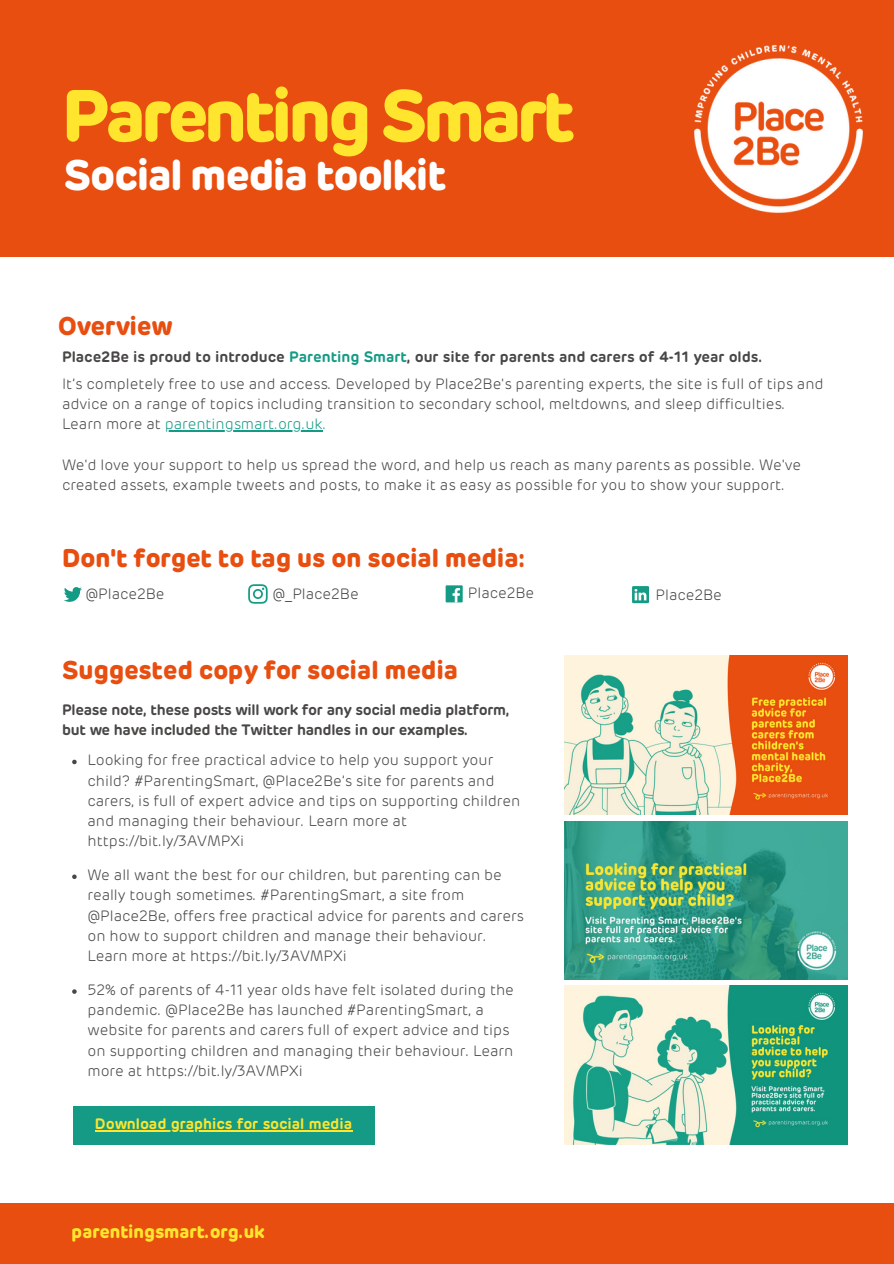
<style>
.page{position:relative;width:894px;height:1264px;background:#fff}
.page>*{position:absolute;margin:0;border:0;box-sizing:border-box;transform-origin:0 0}
.t1{font:700 72.6px "Rubrik";letter-spacing:-.055em;color:#ffe52e}
.t2{font:700 42.3px "Rubrik";letter-spacing:-.025em;color:#fff}
.t3{font:700 25.5px "Rubrik";color:#e84e0f}
.t4{font:700 18px "Rubrik";color:#ffe52e}
.t5{font:300 15px/20.2px "Rubrik";color:#484746}
.t6{font:600 15px/20.2px "Rubrik";letter-spacing:-.015em;color:#484746}
.t7{font:600 15px "Rubrik";color:#ffe52e}
.s1{color:#159b85}
</style>
<div class="page">
<div style="left:0;top:1203px;width:893px;height:60px;background:#e84e0f"></div>
<div style="left:0;top:0;width:893px;height:257px;background:#e84e0f"></div>
<img style="left:694px;top:45px;width:169px;height:168px">
<svg style="left:248px;top:584px;width:19px;height:19px"></svg>
<svg style="left:64px;top:587px;width:18px;height:14px"></svg>
<div style="left:445px;top:585px;width:17px;height:17px;background:#159b85"></div>
<svg style="left:452px;top:588px;width:8px;height:14px"></svg>
<svg style="left:632px;top:586px;width:17px;height:17px"></svg>
<div style="left:73px;top:1106px;width:301px;height:38px;background:#159b85"></div>
<hr style="left:95px;top:1130px;width:257px;height:1px;background:#ffe52e">
<img style="left:564px;top:656px;width:282px;height:158px">
<img style="left:564px;top:821px;width:282px;height:158px">
<img style="left:564px;top:985px;width:282px;height:159px">
<svg style="left:72px;top:759px;width:5px;height:5px"></svg>
<svg style="left:72px;top:874px;width:5px;height:5px"></svg>
<svg style="left:72px;top:989px;width:5px;height:4px"></svg>
<hr style="left:165px;top:430px;width:157px;height:1px;background:#159b85">
<p class="t1" style="left:62px;top:84px;width:513px">Parenting Smart</p>
<p class="t2" style="left:64px;top:157px;width:383px">Social media toolkit</p>
<p class="t3" style="left:58px;top:315px;width:116px">Overview</p>
<p class="t6" style="left:62px;top:347px;width:701px">Place2Be is proud to introduce <span class="s1">Parenting Smart</span>, our site for parents and carers of 4-11 year olds.</p>
<p class="t5" style="left:62px;top:374px;width:762px">It’s completely free to use and access. Developed by Place2Be's parenting experts, the site is full of tips and advice on a range of topics including transition to secondary school, meltdowns, and sleep difficulties.<br>Learn more at <span class="s1">parentingsmart.org.uk.</span></p>
<p class="t5" style="left:62px;top:455px;width:740px">We'd love your support to help us spread the word, and help us reach as many parents as possible. We've created assets, example tweets and posts, to make it as easy as possible for you to show your support.</p>
<p class="t3" style="left:62px;top:547px;width:464px">Don't forget to tag us on social media:</p>
<p class="t5" style="left:85px;top:584px;width:80px">@Place2Be</p>
<p class="t5" style="left:272px;top:584px;width:88px">@_Place2Be</p>
<p class="t5" style="left:468px;top:583px;width:68px">Place2Be</p>
<p class="t5" style="left:655px;top:586px;width:68px">Place2Be</p>
<p class="t3" style="left:62px;top:659px;width:397px">Suggested copy for social media</p>
<p class="t6" style="left:62px;top:700px;width:448px">Please note, these posts will work for any social media platform, but we have included the Twitter handles in our examples.</p>
<p class="t5" style="left:87px;top:751px;width:434px">Looking for free practical advice to help you support your child? #ParentingSmart, @Place2Be’s site for parents and carers, is full of expert advice and tips on supporting children and managing their behaviour. Learn more at https://bit.ly/3AVMPXi</p>
<p class="t5" style="left:87px;top:865px;width:437px">We all want the best for our children, but parenting can be really tough sometimes. #ParentingSmart, a site from @Place2Be, offers free practical advice for parents and carers on how to support children and manage their behaviour.<br>Learn more at https://bit.ly/3AVMPXi</p>
<p class="t5" style="left:87px;top:980px;width:427px">52% of parents of 4-11 year olds have felt isolated during the pandemic. @Place2Be has launched #ParentingSmart, a website for parents and carers full of expert advice and tips on supporting children and managing their behaviour. Learn more at https://bit.ly/3AVMPXi</p>
<p class="t7" style="left:95px;top:1117px;width:258px">Download graphics for social media</p>
<p class="t4" style="left:72px;top:1223px;width:194px">parentingsmart.org.uk</p>
</div>
